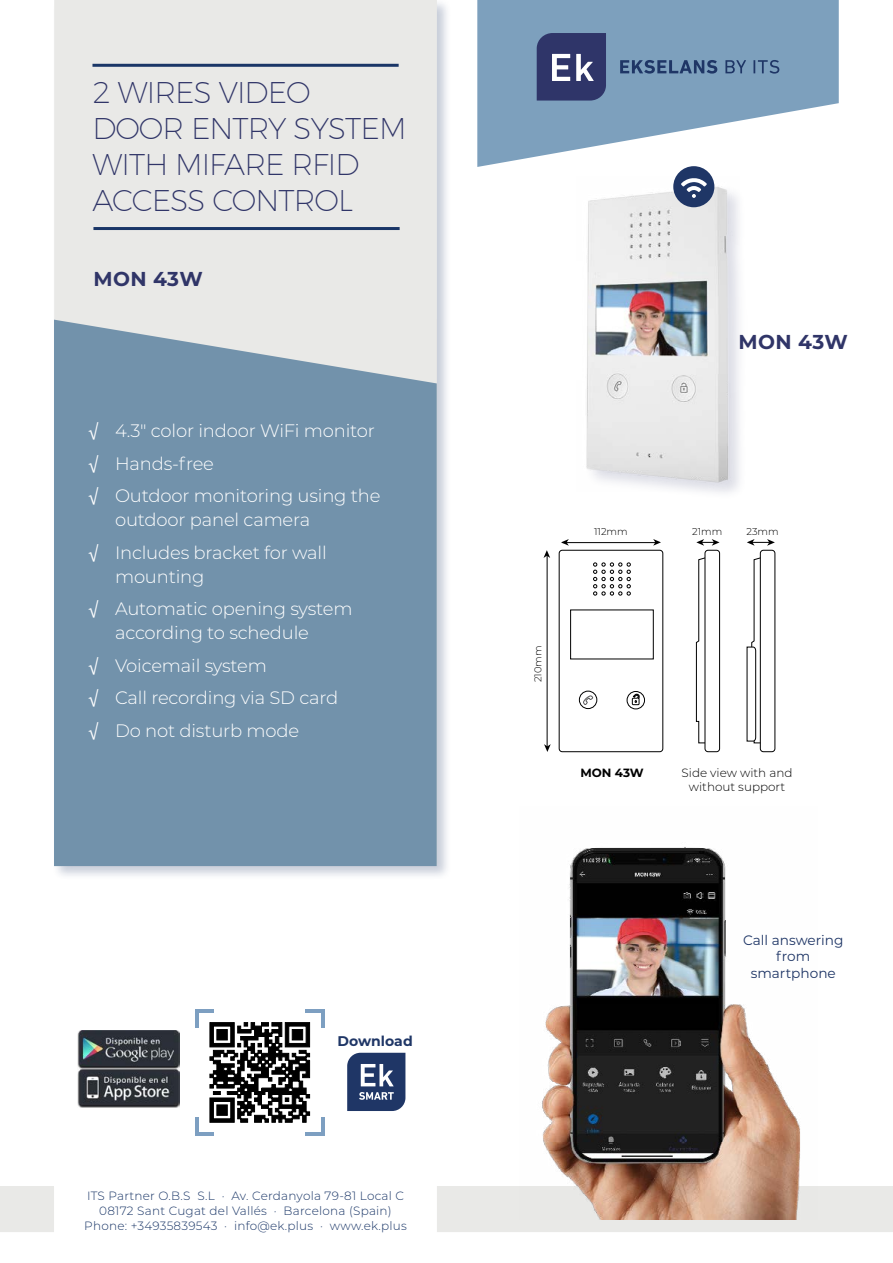
<style>
.page{position:relative;width:893px;height:1263px;background:#fff}
.page>*{position:absolute;margin:0;border:0;box-sizing:border-box;transform-origin:0 0}
.t1{font:200 30px/36px "Montserrat";letter-spacing:-.03em;color:#303568}
.t2{font:700 20.1px "Montserrat";letter-spacing:.015em;color:#303568}
.t3{font:300 18px/32.5px "Montserrat";letter-spacing:-.01em;color:#fff}
.t4{font:700 13.95px "Montserrat";color:#1f3666}
.t5{font:13.65px/16.4px "Montserrat";color:#1f3666;text-align:center}
.t6{font:300 12px/15px "Montserrat";letter-spacing:.02em;color:#1a3667;text-align:center}
.t7{font:300 12px/14.4px "Montserrat";color:#000;text-align:center}
.t8{font:700 12px "Montserrat";letter-spacing:-.005em;color:#000}
.t9{font:300 9.9px "Montserrat";color:#000}
.s1{font-family:"Helvetica Neue LT Std";font-weight:400}
</style>
<div class="page">
<div style="left:52px;top:0;width:399px;height:880px;background:#1f3666;opacity:.25"></div>
<div style="left:54px;top:0;width:383px;height:320px;background:#e9e9e7"></div>
<div style="left:54px;top:320px;width:383px;height:546px;background:#7292ab"></div>
<hr style="left:92px;top:64px;width:307px;height:3px;background:#1a3667">
<hr style="left:93px;top:227px;width:307px;height:3px;background:#1a3667">
<svg style="left:477px;top:0;width:362px;height:167px;fill:#7da0bd"></svg>
<svg style="left:537px;top:33px;width:69px;height:68px;background:#484e7c"></svg>
<svg style="left:620px;top:60px;width:97px;height:14px"></svg>
<svg style="left:725px;top:60px;width:21px;height:13px"></svg>
<svg style="left:753px;top:60px;width:26px;height:14px"></svg>
<div style="left:0;top:1186px;width:54px;height:46px;background:#e9e9e7"></div>
<div style="left:437px;top:1186px;width:456px;height:46px;background:#e9e9e7"></div>
<svg style="left:696px;top:557px;width:9px;height:186px"></svg>
<div style="left:559px;top:550px;width:104px;height:202px;border:1px solid #000;border-radius:3px"></div>
<div style="left:570px;top:610px;width:84px;height:49px;background:#fff;border:1px solid #000"></div>
<svg style="left:593px;top:563px;width:38px;height:32px"></svg>
<svg style="left:579px;top:691px;width:18px;height:18px"></svg>
<div style="left:579px;top:691px;width:18px;height:18px;border:1px solid #000;border-radius:50%"></div>
<svg style="left:627px;top:691px;width:17px;height:18px"></svg>
<div style="left:627px;top:691px;width:18px;height:18px;border:1px solid #000;border-radius:50%"></div>
<svg style="left:583px;top:695px;width:11px;height:10px"></svg>
<svg style="left:632px;top:694px;width:7px;height:11px"></svg>
<div style="left:705px;top:550px;width:15px;height:202px;border:1px solid #000;border-radius:3px"></div>
<div style="left:760px;top:550px;width:15px;height:202px;border:1px solid #000;border-radius:3px"></div>
<svg style="left:746px;top:557px;width:16px;height:186px"></svg>
<hr style="left:562px;top:542px;width:95px;height:1px;background:#000">
<svg style="left:561px;top:539px;width:8px;height:7px"></svg>
<svg style="left:653px;top:539px;width:8px;height:7px"></svg>
<hr style="left:547px;top:553px;width:1px;height:195px;background:#000">
<svg style="left:543px;top:550px;width:7px;height:8px"></svg>
<svg style="left:544px;top:744px;width:7px;height:8px"></svg>
<svg style="left:696px;top:539px;width:23px;height:7px"></svg>
<svg style="left:747px;top:539px;width:28px;height:7px"></svg>
<img style="left:586px;top:183px;width:153px;height:309px">
<svg style="left:195px;top:1009px;width:129px;height:126px"></svg>
<svg style="left:673px;top:166px;width:41px;height:41px"></svg>
<img style="left:78px;top:1030px;width:102px;height:77px">
<svg style="left:347px;top:1053px;width:58px;height:58px;background:#44577f"></svg>
<img style="left:519px;top:847px;width:299px;height:373px">
<h1 class="t1" style="left:92px;top:74px;width:315px">2 WIRES VIDEO<br>DOOR ENTRY SYSTEM<br>WITH MIFARE RFID<br>ACCESS CONTROL</h1>
<p class="t2" style="left:93px;top:265px;width:111px">MON 43W</p>
<p class="t3" style="left:88px;top:414px;width:294px"><span class="s1">√</span> 4.3" color indoor WiFi monitor <span class="s1">√</span> Hands-free<br><span class="s1">√</span> Outdoor monitoring using the</p>
<p class="t3" style="left:88px;top:503px;width:240px;text-align:center">outdoor panel camera<br><span class="s1">√</span> Includes bracket for wall</p>
<p class="t3" style="left:88px;top:559px;width:266px;text-indent:27px">mounting<br><span class="s1">√</span> Automatic opening system</p>
<p class="t3" style="left:88px;top:616px;width:252px;text-indent:27px">according to schedule<br><span class="s1">√</span> Voicemail system<br><span class="s1">√</span> Call recording via SD card <span class="s1">√</span> Do not disturb mode</p>
<p class="t4" style="left:338px;top:1031px;width:77px">Download</p>
<p class="t6" style="left:84px;top:1187px;width:324px">ITS Partner O.B.S S.L · Av. Cerdanyola 79-81 Local C<br>08172 Sant Cugat del Vallés · Barcelona (Spain)<br>Phone: +34935839543 · info@ek.plus · www.ek.plus</p>
<p class="t2" style="left:739px;top:327px;width:111px">MON 43W</p>
<p class="t9" style="left:594px;top:525px;width:35px">112mm</p>
<p class="t9" style="left:692px;top:525px;width:32px">21mm</p>
<p class="t9" style="left:746px;top:525px;width:34px">23mm</p>
<p class="t9" style="left:531px;top:682px;width:38px;rotate:-90deg">210mm</p>
<p class="t8" style="left:580px;top:764px;width:65px">MON 43W</p>
<p class="t7" style="left:682px;top:765px;width:112px">Side view with and without support</p>
<p class="t5" style="left:743px;top:931px;width:102px">Call answering from smartphone</p>
</div>
